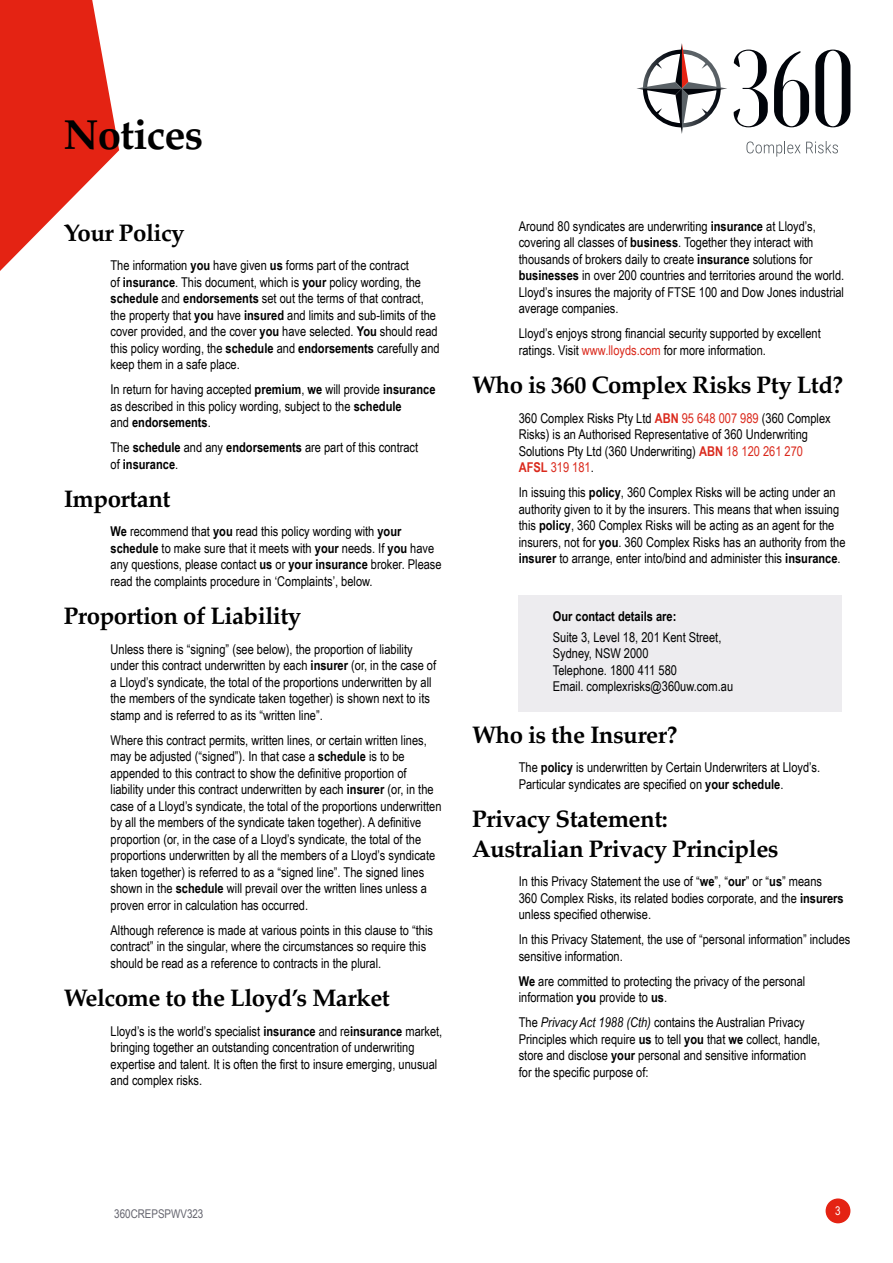
<style>
.page{position:relative;width:893px;height:1263px;background:#fff}
.page>*{position:absolute;margin:0;border:0;box-sizing:border-box;transform-origin:0 0}
.Doc_Title{font:700 42px "Palatino";letter-spacing:-.02em;color:#000}
.Subtitle{font:700 24px/30px "Palatino";letter-spacing:-.02em;color:#000}
.Body_Copy{font:13.5px/16.5px "Arial Narrow";color:#000}
.Contact_Address{font:13.5px/16.5px "Arial Narrow";color:#000}
.Contact_Address-2{font:700 13.5px "Arial Narrow";color:#000}
.t1{font:12px "Arial Narrow";color:#63636d}
.t2{font:12px "Arial Narrow";color:#fff}
.s1{font-weight:700}
.s2{color:#da291c}
.s3{font-weight:700;color:#da291c}
.s4{font-style:italic}
</style>
<div class="page">
<svg style="left:0;top:0;width:119px;height:271px"></svg>
<div style="left:826px;top:1198px;width:24px;height:25px;background:#e42313;border-radius:50%"></div>
<svg style="left:774px;top:51px;width:35px;height:76px"></svg>
<svg style="left:815px;top:50px;width:35px;height:77px"></svg>
<svg style="left:734px;top:50px;width:34px;height:77px"></svg>
<svg style="left:637px;top:43px;width:90px;height:91px"></svg>
<svg style="left:746px;top:141px;width:92px;height:16px"></svg>
<div style="left:519px;top:595px;width:323px;height:47px;background:#edecef"></div>
<div style="left:519px;top:616px;width:323px;height:96px;background:#edecef"></div>
<p class="Doc_Title" style="left:64px;top:99px;width:141px">Notices</p>
<p class="Subtitle" style="left:64px;top:217px;width:122px">Your Policy</p>
<p class="Body_Copy" style="left:111px;top:257px;width:331px">The information <span class="s1">you</span> have given <span class="s1">us</span> forms part of the contract<br>of <span class="s1">insurance</span>. This document, which is <span class="s1">your</span> policy wording, the <span class="s1">schedule</span> and <span class="s1">endorsements</span> set out the terms of that contract, the property that <span class="s1">you</span> have <span class="s1">insured</span> and limits and sub-limits of the cover provided, and the cover <span class="s1">you</span> have selected. <span class="s1">You</span> should read this policy wording, the <span class="s1">schedule</span> and <span class="s1">endorsements</span> carefully and keep them in a safe place.</p>
<p class="Body_Copy" style="left:111px;top:381px;width:326px">In return for having accepted <span class="s1">premium</span>, <span class="s1">we</span> will provide <span class="s1">insurance </span>as described in this policy wording, subject to the <span class="s1">schedule<br></span>and <span class="s1">endorsements</span>.</p>
<p class="Body_Copy" style="left:111px;top:439px;width:309px">The <span class="s1">schedule</span> and any <span class="s1">endorsements</span> are part of this contract of <span class="s1">insurance</span>.</p>
<p class="Subtitle" style="left:64px;top:483px;width:108px">Important</p>
<p class="Body_Copy" style="left:111px;top:523px;width:333px"><span class="s1">We</span> recommend that <span class="s1">you</span> read this policy wording with <span class="s1">your schedule</span> to make sure that it meets with <span class="s1">your</span> needs. If <span class="s1">you</span> have any questions, please contact <span class="s1">us</span> or <span class="s1">your insurance</span> broker. Please read the complaints procedure in ‘Complaints’, below.</p>
<p class="Subtitle" style="left:64px;top:601px;width:239px">Proportion of Liability</p>
<p class="Body_Copy" style="left:111px;top:640px;width:327px">Unless there is “signing” (see below), the proportion of liability under this contract underwritten by each <span class="s1">insurer</span> (or, in the case of a Lloyd’s syndicate, the total of the proportions underwritten by all the members of the syndicate taken together) is shown next to its stamp and is referred to as its “written line”.</p>
<p class="Body_Copy" style="left:111px;top:731px;width:332px">Where this contract permits, written lines, or certain written lines, may be adjusted (“signed”). In that case a <span class="s1">schedule</span> is to be appended to this contract to show the definitive proportion of liability under this contract underwritten by each <span class="s1">insurer</span> (or, in the case of a Lloyd’s syndicate, the total of the proportions underwritten by all the members of the syndicate taken together). A definitive proportion (or, in the case of a Lloyd’s syndicate, the total of the proportions underwritten by all the members of a Lloyd’s syndicate taken together) is referred to as a “signed line”. The signed lines shown in the <span class="s1">schedule</span> will prevail over the written lines unless a proven error in calculation has occurred.</p>
<p class="Body_Copy" style="left:111px;top:921px;width:324px">Although reference is made at various points in this clause to “this contract” in the singular, where the circumstances so require this should be read as a reference to contracts in the plural.</p>
<p class="Subtitle" style="left:64px;top:982px;width:328px">Welcome to the Lloyd’s Market</p>
<p class="Body_Copy" style="left:111px;top:1022px;width:333px">Lloyd’s is the world’s specialist <span class="s1">insurance</span> and re<span class="s1">insurance</span> market, bringing together an outstanding concentration of underwriting expertise and talent. It is often the first to insure emerging, unusual and complex risks.</p>
<p class="Body_Copy" style="left:519px;top:217px;width:327px">Around 80 syndicates are underwriting <span class="s1">insurance</span> at Lloyd’s, covering all classes of <span class="s1">business</span>. Together they interact with thousands of brokers daily to create <span class="s1">insurance</span> solutions for <span class="s1">businesses</span> in over 200 countries and territories around the world.<br>Lloyd’s insures the majority of FTSE 100 and Dow Jones industrial average companies.</p>
<p class="Body_Copy" style="left:519px;top:325px;width:303px">Lloyd’s enjoys strong financial security supported by excellent ratings. Visit <span class="s2">www.lloyds.com</span> for more information.</p>
<p class="Subtitle" style="left:472px;top:370px;width:373px">Who is 360 Complex Risks Pty Ltd?</p>
<p class="Body_Copy" style="left:519px;top:409px;width:313px">360 Complex Risks Pty Ltd <span class="s3">ABN</span> <span class="s2">95 648 007 989</span> (360 Complex Risks) is an Authorised Representative of 360 Underwriting Solutions Pty Ltd (360 Underwriting) <span class="s3">ABN</span> <span class="s2">18 120 261 270<br></span><span class="s3">AFSL</span> <span class="s2">319 181</span>.</p>
<p class="Body_Copy" style="left:519px;top:484px;width:328px">In issuing this <span class="s1">policy</span>, 360 Complex Risks will be acting under an authority given to it by the insurers. This means that when issuing this <span class="s1">policy</span>, 360 Complex Risks will be acting as an agent for the insurers, not for <span class="s1">you</span>. 360 Complex Risks has an authority from the <span class="s1">insurer</span> to arrange, enter into/bind and administer this <span class="s1">insurance</span>.</p>
<p class="Contact_Address-2" style="left:553px;top:606px;width:125px">Our contact details are:</p>
<p class="Contact_Address" style="left:553px;top:628px;width:182px">Suite 3, Level 18, 201 Kent Street,<br>Sydney, NSW 2000<br>Telephone. 1800 411 580<br>Email. complexrisks@360uw.com.au</p>
<p class="Subtitle" style="left:472px;top:719px;width:207px">Who is the Insurer?</p>
<p class="Body_Copy" style="left:519px;top:758px;width:303px">The <span class="s1">policy</span> is underwritten by Certain Underwriters at Lloyd’s.<br>Particular syndicates are specified on <span class="s1">your schedule</span>.</p>
<p class="Subtitle" style="left:472px;top:803px;width:308px">Privacy Statement:<br>Australian Privacy Principles</p>
<p class="Body_Copy" style="left:519px;top:873px;width:326px">In this Privacy Statement the use of “<span class="s1">we</span>”, “<span class="s1">our</span>” or “<span class="s1">us</span>” means<br>360 Complex Risks, its related bodies corporate, and the <span class="s1">insurers </span>unless specified otherwise.</p>
<p class="Body_Copy" style="left:519px;top:931px;width:333px">In this Privacy Statement, the use of “personal information” includes sensitive information.</p>
<p class="Body_Copy" style="left:519px;top:972px;width:288px"><span class="s1">We</span> are committed to protecting the privacy of the personal information <span class="s1">you</span> provide to <span class="s1">us</span>.</p>
<p class="Body_Copy" style="left:519px;top:1014px;width:303px">The <span class="s4">Privacy Act 1988 (Cth)</span> contains the Australian Privacy Principles which require <span class="s1">us</span> to tell <span class="s1">you</span> that <span class="s1">we</span> collect, handle, store and disclose <span class="s1">your</span> personal and sensitive information for the specific purpose of:</p>
<p class="t1" style="left:114px;top:1205px;width:91px">360CREPSPWV323</p>
<p class="t2" style="left:835px;top:1202px;width:7px">3</p>
</div>
